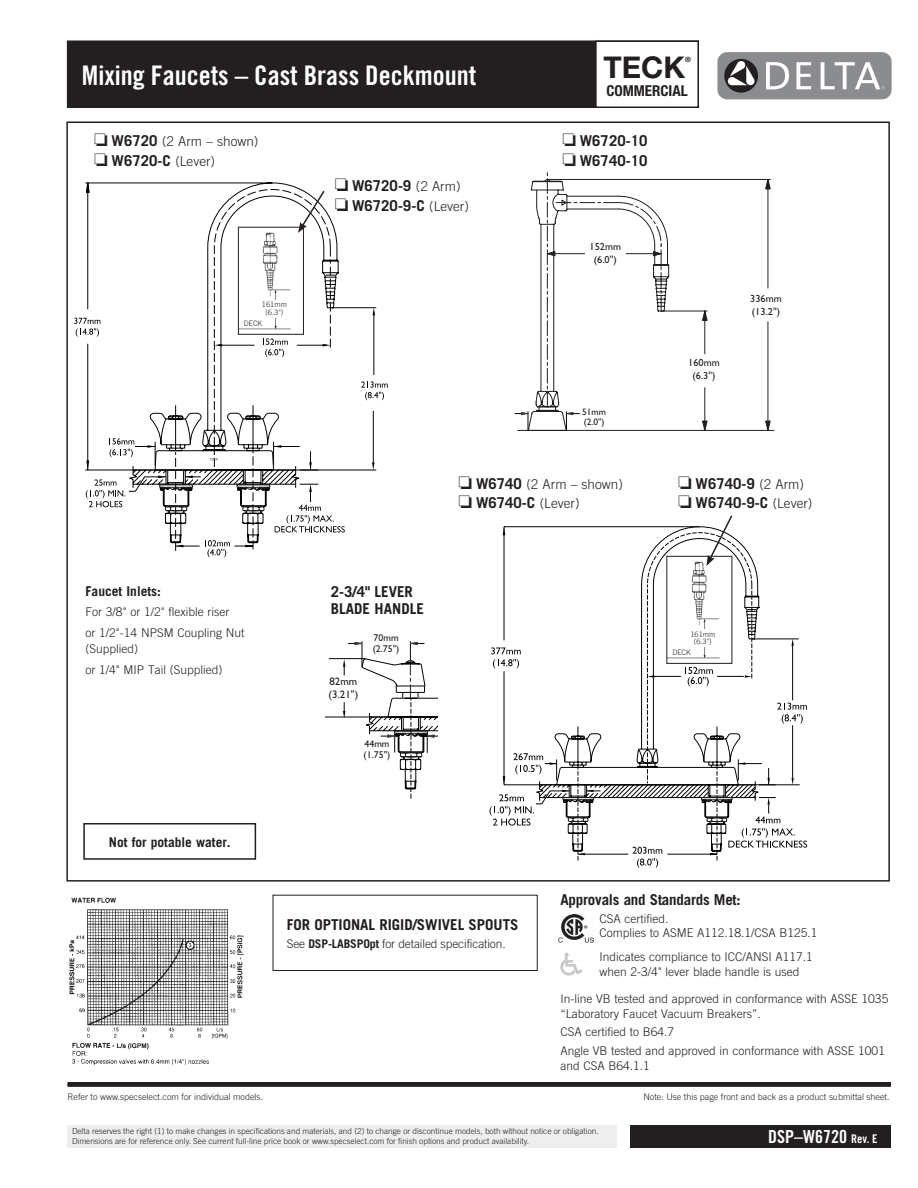
<style>
.page{position:relative;width:918px;height:1188px;background:#fff}
.page>*{position:absolute;margin:0;border:0;box-sizing:border-box;transform-origin:0 0}
.t1{font:700 30px "Helvetica Neue LT Std";color:#231f20}
.t2{font:27px "Trade Gothic Bold Cond Twenty";color:#fff}
.t3{font:18px "Trade Gothic Bold Cond Twenty";color:#fff}
.t4{font:700 15px/19.5px "Trade Gothic";color:#231f20}
.t5{font:700 condensed 15px "Helvetica Neue LT Std";color:#231f20}
.t6{font:300 15px "Trade Gothic";color:#fff}
.t7{font:300 13.5px "Trade Gothic";color:#231f20}
.t8{font:700 13.5px "Trade Gothic";color:#231f20}
.t9{font:300 12px/21px "Trade Gothic";color:#231f20}
.t10{font:10.95px/13px "Gill Sans";color:#231f20}
.t11{font:10.35px/12.5px "Gill Sans";color:#231f20;text-align:center}
.t12{font:9.9px/10.9px "Gill Sans";color:#231f20}
.t13{font:9.3px/10.4px "Gill Sans";color:#231f20}
.t14{font:300 9px "Trade Gothic";color:#231f20}
.t15{font:300 8.25px/9.8px "Trade Gothic";color:#231f20}
.t16{font:300 7.5px/7.5px "Trade Gothic";color:#231f20;text-align:center}
.t17{font:700 7.2px "Helvetica Neue LT Std";color:#231f20}
.s1{font-weight:700;font-size:15px}
.s2{font-weight:300;font-size:13.5px}
.s3{font-weight:700}
.s4{font-size:12px}
</style>
<div class="page">
<div style="left:68px;top:41px;width:630px;height:66px;background:#231f20"></div>
<div style="left:67px;top:40px;width:632px;height:68px;border:2px solid #231f20"></div>
<div style="left:596px;top:41px;width:102px;height:66px;background:#fff"></div>
<div style="left:595px;top:40px;width:104px;height:68px;border:2px solid #231f20"></div>
<div style="left:717px;top:52px;width:175px;height:47px;background:#8a8c8f;border-radius:10px"></div>
<div style="left:724px;top:59px;width:34px;height:34px;background:#231f20;border-radius:50%"></div>
<svg style="left:766px;top:62px;width:23px;height:27px"></svg>
<svg style="left:796px;top:62px;width:15px;height:27px"></svg>
<svg style="left:821px;top:62px;width:64px;height:27px"></svg>
<svg style="left:727px;top:61px;width:28px;height:25px"></svg>
<div style="left:68px;top:1125px;width:549px;height:22px;background:#eeeeef"></div>
<div style="left:68px;top:1082px;width:823px;height:5px;background:#231f20"></div>
<svg style="left:637px;top:861px;width:22px;height:7px"></svg>
<svg style="left:491px;top:647px;width:30px;height:21px"></svg>
<hr style="left:504px;top:671px;width:1px;height:114px;background:#040503">
<hr style="left:504px;top:527px;width:1px;height:113px;background:#040503">
<hr style="left:504px;top:526px;width:196px;height:1px;background:#040503">
<svg style="left:577px;top:532px;width:231px;height:329px"></svg>
<svg style="left:571px;top:595px;width:237px;height:203px"></svg>
<svg style="left:489px;top:753px;width:112px;height:102px"></svg>
<svg style="left:701px;top:797px;width:106px;height:58px"></svg>
<svg style="left:74px;top:318px;width:11px;height:19px"></svg>
<svg style="left:85px;top:183px;width:216px;height:288px"></svg>
<svg style="left:175px;top:189px;width:163px;height:71px"></svg>
<svg style="left:86px;top:438px;width:168px;height:119px"></svg>
<svg style="left:168px;top:260px;width:220px;height:284px"></svg>
<img style="left:69px;top:897px;width:175px;height:168px">
<svg style="left:515px;top:173px;width:260px;height:258px"></svg>
<img style="left:240px;top:229px;width:62px;height:104px">
<div style="left:238px;top:227px;width:66px;height:108px;border:1px solid #231f20"></div>
<div style="left:261px;top:300px;width:27px;height:17px;background:#fff"></div>
<img style="left:668px;top:558px;width:62px;height:104px">
<div style="left:666px;top:556px;width:66px;height:108px;border:1px solid #231f20"></div>
<div style="left:689px;top:629px;width:28px;height:18px;background:#fff"></div>
<svg style="left:707px;top:515px;width:27px;height:51px"></svg>
<svg style="left:298px;top:189px;width:28px;height:44px"></svg>
<hr style="left:326px;top:624px;width:1px;height:93px;background:#040503">
<hr style="left:326px;top:717px;width:111px;height:1px;background:#040503">
<hr style="left:326px;top:624px;width:111px;height:1px;background:#040503">
<hr style="left:329px;top:658px;width:37px;height:1px;background:#040503">
<svg style="left:343px;top:624px;width:94px;height:175px"></svg>
<div style="left:83px;top:823px;width:173px;height:37px;border:2px solid #231f20"></div>
<svg style="left:560px;top:952px;width:23px;height:24px"></svg>
<img style="left:559px;top:914px;width:34px;height:29px">
<div style="left:273px;top:895px;width:265px;height:76px;border:1px solid #231f20"></div>
<div style="left:630px;top:1125px;width:261px;height:22px;background:#231f20"></div>
<h2 class="t2" style="left:82px;top:59px;width:396px">Mixing Faucets – Cast Brass Deckmount</h2>
<h1 class="t1" style="left:603px;top:49px;width:83px">TECK</h1>
<p class="t17" style="left:685px;top:55px;width:7px">®</p>
<p class="t5" style="left:606px;top:82px;width:83px">COMMERCIAL</p>
<p class="t7" style="left:94px;top:134px;width:166px">❏ <span class="s1">W6720</span> (2 Arm – shown)</p>
<p class="t4" style="left:94px;top:151px;width:122px">❏ W6720-C <span class="s2">(Lever)</span></p>
<p class="t16" style="left:262px;top:301px;width:27px">161mm (6.3")</p>
<p class="t16" style="left:244px;top:320px;width:20px">DECK</p>
<p class="t8" style="left:86px;top:583px;width:77px">Faucet Inlets:</p>
<p class="t9" style="left:86px;top:601px;width:160px">For 3/8" or 1/2" flexible riser<br>or 1/2"-14 NPSM Coupling Nut</p>
<p class="t9" style="left:86px;top:638px;width:138px">(Supplied)<br>or 1/4" MIP Tail (Supplied)</p>
<p class="t8" style="left:109px;top:833px;width:123px">Not for potable water.</p>
<p class="t4" style="left:335px;top:176px;width:136px">❏ W6720-9 <span class="s2">(2 Arm) </span>❏ W6720-9-C <span class="s2">(Lever)</span></p>
<p class="t4" style="left:562px;top:131px;width:86px">❏ W6720-10 ❏ W6740-10</p>
<p class="t11" style="left:590px;top:241px;width:33px">152mm (6.0")</p>
<p class="t13" style="left:582px;top:407px;width:25px">51mm (2.0")</p>
<p class="t7" style="left:459px;top:476px;width:166px">❏ <span class="s1">W6740</span> (2 Arm – shown)</p>
<p class="t4" style="left:459px;top:493px;width:122px">❏ W6740-C <span class="s2">(Lever)</span></p>
<p class="t11" style="left:688px;top:357px;width:33px">160mm (6.3")</p>
<p class="t11" style="left:750px;top:292px;width:33px;text-align:left">336mm (13.2")</p>
<p class="t4" style="left:678px;top:473px;width:136px">❏ W6740-9 <span class="s2">(2 Arm) </span>❏ W6740-9-C <span class="s2">(Lever)</span></p>
<p class="t4" style="left:331px;top:583px;width:94px;line-height:16.5px">2-3/4" LEVER<br>BLADE HANDLE</p>
<p class="t10" style="left:329px;top:675px;width:31px">82mm (3.21")</p>
<p class="t12" style="left:373px;top:632px;width:28px">70mm (2.75")</p>
<p class="t12" style="left:364px;top:738px;width:28px">44mm (1.75")</p>
<p class="t16" style="left:690px;top:630px;width:27px">161mm (6.3")</p>
<p class="t16" style="left:672px;top:649px;width:20px">DECK</p>
<p class="t4" style="left:287px;top:914px;width:233px">FOR OPTIONAL RIGID/SWIVEL SPOUTS</p>
<p class="t9" style="left:287px;top:933px;width:220px">See <span class="s3">DSP-LABSPOpt</span> for detailed specification.</p>
<p class="t4" style="left:561px;top:890px;width:182px">Approvals and Standards Met:</p>
<p class="t9" style="left:600px;top:912px;width:220px;line-height:13.5px">CSA certified.<br>Complies to ASME A112.18.1/CSA B125.1</p>
<p class="t9" style="left:600px;top:949px;width:215px;line-height:15px">Indicates compliance to ICC/ANSI A117.1 when 2-3/4" lever blade handle is used</p>
<p class="t9" style="left:561px;top:991px;width:329px;line-height:15px">In-line VB tested and approved in conformance with ASSE 1035 “Laboratory Faucet Vacuum Breakers”.</p>
<p class="t9" style="left:561px;top:1021px;width:326px;line-height:19.5px">CSA certified to B64.7<br>Angle VB tested and approved in conformance with ASSE 1001</p>
<p class="t9" style="left:561px;top:1055px;width:91px">and CSA B64.1.1</p>
<p class="t14" style="left:68px;top:1092px;width:197px">Refer to www.specselect.com for individual models.</p>
<p class="t14" style="left:643px;top:1092px;width:248px">Note: Use this page front and back as a product submittal sheet.</p>
<p class="t6" style="left:807px;top:1128px;width:72px">Page 9.C.3</p>
<p class="t15" style="left:72px;top:1127px;width:528px">Delta reserves the right (1) to make changes in specifications and materials, and (2) to change or discontinue models, both without notice or obligation.<br>Dimensions are for reference only. See current full-line price book or www.specselect.com for finish options and product availability.</p>
<h3 class="t3" style="left:768px;top:1126px;width:111px">DSP–W6720 <span class="s4">Rev. E</span></h3>
</div>
